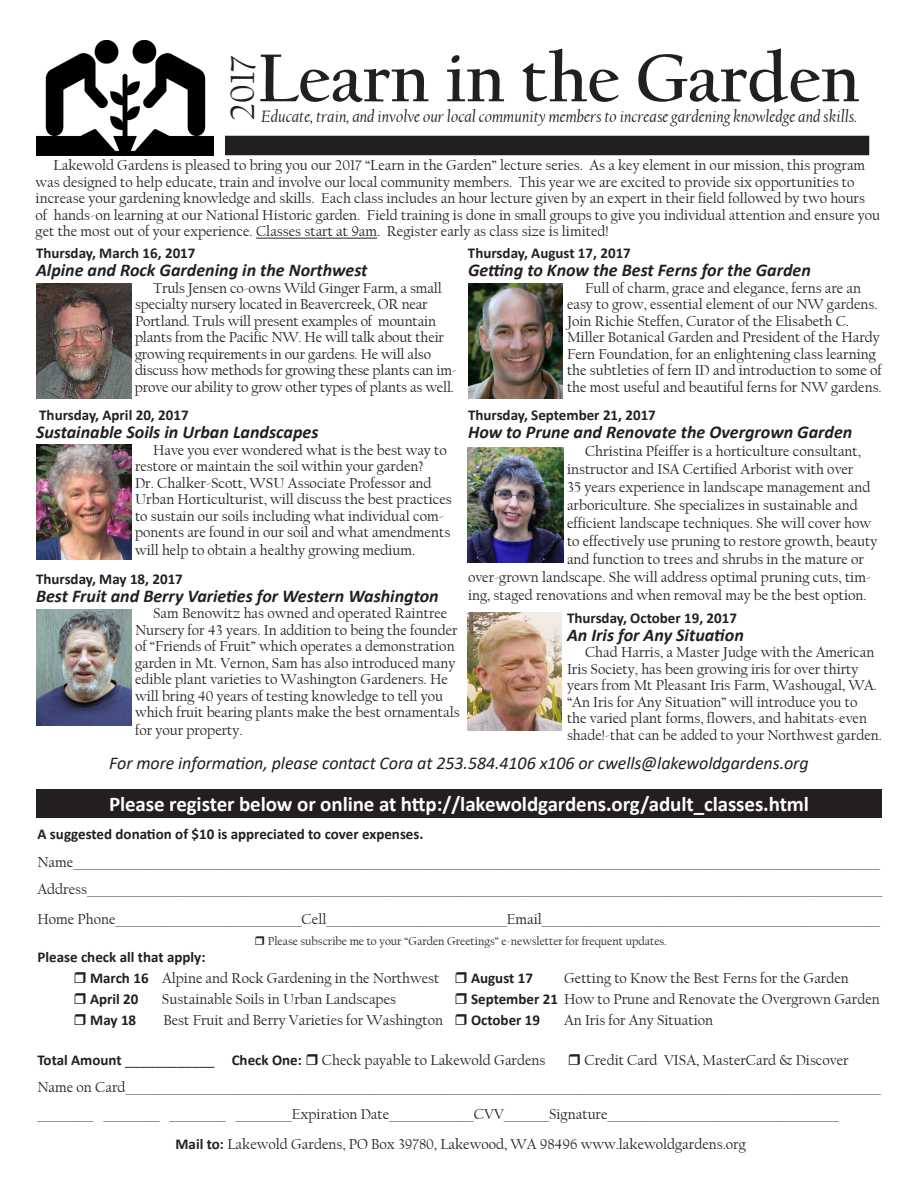
<style>
.page{position:relative;width:918px;height:1188px;background:#fff}
.page>*{position:absolute;margin:0;border:0;box-sizing:border-box;transform-origin:0 0}
.t1{font:700 70.5px "Californian FB";color:#231f20}
.t2{font:36px "Californian FB";color:#231f20}
.t3{font:700 21px "Calibri";letter-spacing:-.005em;color:#fff}
.t4{font:italic 700 18px "Calibri";color:#231f20}
.t5{font:italic 18px "Calibri";letter-spacing:-.005em;color:#231f20}
.t6{font:italic 17.25px "Californian FB";color:#231f20}
.t7{font:15px/16.5px "Californian FB";color:#231f20}
.t8{font:700 15px "Calibri";color:#231f20}
.t9{font:12px "Californian FB";color:#231f20}
.s1{font-family:"Calibri";font-weight:700}
.s2{font-weight:400}
</style>
<div class="page">
<hr style="left:256px;top:238px;width:121px;height:1px;background:#231f20">
<div style="left:225px;top:136px;width:644px;height:19px;background:#231f20"></div>
<img style="left:37px;top:40px;width:177px;height:115px">
<img style="left:468px;top:284px;width:94px;height:115px">
<img style="left:36px;top:444px;width:96px;height:116px">
<img style="left:467px;top:613px;width:95px;height:117px">
<div style="left:36px;top:789px;width:846px;height:29px;background:#231f20"></div>
<img style="left:36px;top:284px;width:96px;height:115px">
<img style="left:36px;top:609px;width:96px;height:117px">
<img style="left:467px;top:447px;width:96px;height:115px">
<h1 class="t1" style="left:258px;top:38px;width:604px">Learn in the Garden</h1>
<h2 class="t2" style="left:222px;top:121px;width:66px;rotate:-90deg">2017</h2>
<p class="t6" style="left:261px;top:107px;width:597px">Educate, train, and involve our local community members to increase gardening knowledge and skills.</p>
<p class="t7" style="left:36px;top:157px;width:846px;text-indent:18px">Lakewold Gardens is pleased to bring you our 2017 “Learn in the Garden” lecture series. As a key element in our mission, this program was designed to help educate, train and involve our local community members. This year we are excited to provide six opportunities to increase your gardening knowledge and skills. Each class includes an hour lecture given by an expert in their field followed by two hours of hands-on learning at our National Historic garden. Field training is done in small groups to give you individual attention and ensure you get the most out of your experience. Classes start at 9am. Register early as class size is limited!</p>
<p class="t8" style="left:36px;top:242px;width:161px">Thursday, March 16, 2017</p>
<p class="t4" style="left:36px;top:257px;width:333px">Alpine and Rock Gardening in the Northwest</p>
<p class="t7" style="left:135px;top:280px;width:324px;text-indent:18px">Truls Jensen co-owns Wild Ginger Farm, a small specialty nursery located in Beavercreek, OR near Portland. Truls will present examples of mountain plants from the Pacific NW. He will talk about their growing requirements in our gardens. He will also discuss how methods for growing these plants can im&shy;prove our ability to grow other types of plants as well.</p>
<p class="t8" style="left:39px;top:404px;width:151px">Thursday, April 20, 2017</p>
<p class="t4" style="left:36px;top:419px;width:284px">Sustainable Soils in Urban Landscapes</p>
<p class="t7" style="left:135px;top:442px;width:318px;text-indent:18px">Have you ever wondered what is the best way to restore or maintain the soil within your garden?<br>Dr. Chalker-Scott, WSU Associate Professor and Urban Horticulturist, will discuss the best practices to sustain our soils including what individual com&shy;ponents are found in our soil and what amendments</p>
<p class="t7" style="left:135px;top:542px;width:282px">will help to obtain a healthy growing medium.</p>
<p class="t8" style="left:36px;top:568px;width:148px">Thursday, May 18, 2017</p>
<p class="t4" style="left:36px;top:583px;width:404px">Best Fruit and Berry Varieties for Western Washington</p>
<p class="t7" style="left:135px;top:605px;width:326px;text-indent:18px">Sam Benowitz has owned and operated Raintree Nursery for 43 years. In addition to being the founder of “Friends of Fruit” which operates a demonstration garden in Mt. Vernon, Sam has also introduced many edible plant varieties to Washington Gardeners. He will bring 40 years of testing knowledge to tell you which fruit bearing plants make the best ornamentals</p>
<p class="t7" style="left:135px;top:722px;width:109px">for your property.</p>
<p class="t8" style="left:468px;top:242px;width:164px">Thursday, August 17, 2017</p>
<p class="t4" style="left:468px;top:257px;width:344px">Getting to Know the Best Ferns for the Garden</p>
<p class="t7" style="left:567px;top:280px;width:316px;text-indent:18px">Full of charm, grace and elegance, ferns are an easy to grow, essential element of our NW gardens.<br>Join Richie Steffen, Curator of the Elisabeth C.<br>Miller Botanical Garden and President of the Hardy Fern Foundation, for an enlightening class learning the subtleties of fern ID and introduction to some of the most useful and beautiful ferns for NW gardens.</p>
<p class="t8" style="left:468px;top:404px;width:189px">Thursday, September 21, 2017</p>
<p class="t4" style="left:468px;top:419px;width:386px">How to Prune and Renovate the Overgrown Garden</p>
<p class="t7" style="left:585px;top:443px;width:278px">Christina Pfeiffer is a horticulture consultant,</p>
<p class="t7" style="left:567px;top:461px;width:288px">instructor and ISA Certified Arborist with over</p>
<p class="t7" style="left:567px;top:479px;width:305px">35 years experience in landscape management and</p>
<p class="t7" style="left:567px;top:497px;width:292px">arboriculture. She specializes in sustainable and</p>
<p class="t7" style="left:567px;top:515px;width:306px">efficient landscape techniques. She will cover how</p>
<p class="t7" style="left:567px;top:533px;width:312px">to effectively use pruning to restore growth, beauty</p>
<p class="t7" style="left:567px;top:551px;width:299px">and function to trees and shrubs in the mature or</p>
<p class="t7" style="left:468px;top:569px;width:405px">over-grown landscape. She will address optimal pruning cuts, tim-</p>
<p class="t7" style="left:468px;top:587px;width:400px">ing, staged renovations and when removal may be the best option.</p>
<p class="t8" style="left:567px;top:607px;width:172px">Thursday, October 19, 2017</p>
<p class="t4" style="left:567px;top:622px;width:178px">An Iris for Any Situation</p>
<p class="t7" style="left:567px;top:644px;width:316px;text-indent:18px">Chad Harris, a Master Judge with the American Iris Society, has been growing iris for over thirty years from Mt Pleasant Iris Farm, Washougal, WA. “An Iris for Any Situation” will introduce you to<br>the varied plant forms, flowers, and habitats-even shade!-that can be added to your Northwest garden.</p>
<p class="t5" style="left:109px;top:750px;width:701px">For more information, please contact Cora at 253.584.4106 x106 or cwells@lakewoldgardens.org</p>
<h3 class="t3" style="left:109px;top:789px;width:702px">Please register below or online at http://lakewoldgardens.org/adult_classes.html</h3>
<p class="t8" style="left:38px;top:823px;width:388px">A suggested donation of $10 is appreciated to cover expenses.</p>
<p class="t7" style="left:38px;top:849px;width:846px;line-height:27px">Name_______________________________________________________________________________________________________________________________________________<br>Address_____________________________________________________________________________________________________________________________________________</p>
<p class="t7" style="left:38px;top:911px;width:844px">Home Phone_________________________________Cell________________________________Email____________________________________________________________</p>
<p class="t9" style="left:268px;top:935px;width:401px">Please subscribe me to your “Garden Greetings” e-newsletter for frequent updates.</p>
<p class="t8" style="left:38px;top:946px;width:170px">Please check all that apply:</p>
<p class="t7" style="left:90px;top:970px;width:351px"><span class="s1">March 16</span> Alpine and Rock Gardening in the Northwest</p>
<p class="t8" style="left:471px;top:967px;width:63px">August 17</p>
<p class="t7" style="left:564px;top:970px;width:286px">Getting to Know the Best Ferns for the Garden</p>
<p class="t8" style="left:90px;top:988px;width:50px">April 20</p>
<p class="t7" style="left:162px;top:991px;width:236px">Sustainable Soils in Urban Landscapes</p>
<p class="t7" style="left:471px;top:991px;width:410px"><span class="s1">September 21</span> How to Prune and Renovate the Overgrown Garden</p>
<p class="t8" style="left:90px;top:1009px;width:47px">May 18</p>
<p class="t7" style="left:163px;top:1012px;width:281px">Best Fruit and Berry Varieties for Washington</p>
<p class="t8" style="left:471px;top:1009px;width:71px">October 19</p>
<p class="t7" style="left:564px;top:1012px;width:151px">An Iris for Any Situation</p>
<p class="t8" style="left:37px;top:1050px;width:266px">Total Amount <span class="s2">____________</span> Check One:</p>
<p class="t7" style="left:322px;top:1052px;width:225px">Check payable to Lakewold Gardens</p>
<p class="t7" style="left:38px;top:1047px;width:845px;line-height:27px;text-indent:547px">Credit Card VISA, MasterCard &amp; Discover<br>Name on Card______________________________________________________________________________________________________________________________________ __________ __________ __________ __________Expiration Date_______________CVV________Signature_________________________________________</p>
<p class="t7" style="left:175px;top:1136px;width:572px"><span class="s1">Mail to:</span> Lakewold Gardens, PO Box 39780, Lakewood, WA 98496 www.lakewoldgardens.org</p>
</div>
